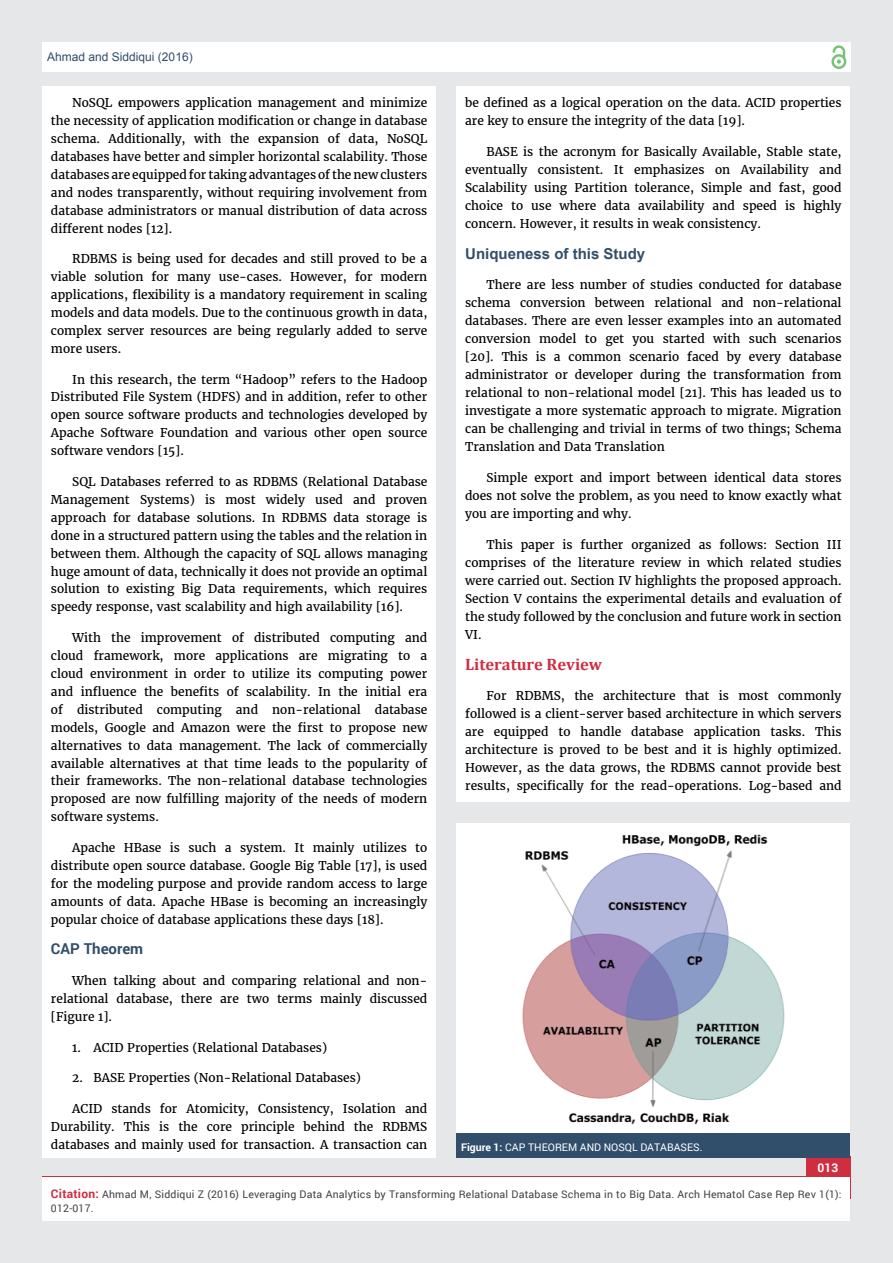
<style>
.page{position:relative;width:893px;height:1263px;background:#e6e7e8}
.page>*{position:absolute;margin:0;border:0;box-sizing:border-box;transform-origin:0 0}
.t1{font:700 16.5px "Cambria";color:#cf2e41}
.t2{font:700 15px "Arial";color:#314e6b}
.t3{font:700 15px "Roboto";color:#314e6b}
.t4{font:12px/18px "Merriweather";color:#000;text-align:justify}
.t5{font:12px "Arial";color:#314e6b}
.t6{font:700 12px "Roboto";color:#fff}
.t7{font:10.5px/13.5px "Roboto";letter-spacing:.02em;color:#414042}
.t8{font:10.5px "Roboto";color:#fff}
.s1{font-weight:700}
.s2{font-weight:700;font-size:12px;color:#cf2e41}
</style>
<div class="page">
<div style="left:42px;top:43px;width:808px;height:29px;background:#fff"></div>
<div style="left:831px;top:54px;width:15px;height:15px;border:2px solid #74c273;border-radius:50%"></div>
<svg style="left:831px;top:45px;width:15px;height:19px"></svg>
<div style="left:806px;top:1156px;width:44px;height:42px;background:#cf2e41"></div>
<div style="left:42px;top:1177px;width:808px;height:43px;background:#fff"></div>
<div style="left:42px;top:87px;width:394px;height:1071px;background:#fff"></div>
<div style="left:457px;top:87px;width:393px;height:715px;background:#fff"></div>
<div style="left:457px;top:823px;width:393px;height:310px;background:#fff"></div>
<div style="left:457px;top:1133px;width:393px;height:25px;background:#314e6b"></div>
<img style="left:522px;top:834px;width:263px;height:291px">
<p class="t5" style="left:47px;top:51px;width:147px">Ahmad and Siddiqui (2016)</p>
<p class="t4" style="left:51px;top:94px;width:378px;text-indent:21px">NoSQL empowers application management and minimize the necessity of application modification or change in database schema. Additionally, with the expansion of data, NoSQL databases have better and simpler horizontal scalability. Those databases are equipped for taking advantages of the new clusters and nodes transparently, without requiring involvement from database administrators or manual distribution of data across different nodes [12].</p>
<p class="t4" style="left:51px;top:250px;width:378px;text-indent:21px">RDBMS is being used for decades and still proved to be a viable solution for many use-cases. However, for modern applications, flexibility is a mandatory requirement in scaling models and data models. Due to the continuous growth in data, complex server resources are being regularly added to serve more users.</p>
<p class="t4" style="left:51px;top:370px;width:378px;text-indent:21px">In this research, the term “Hadoop” refers to the Hadoop Distributed File System (HDFS) and in addition, refer to other open source software products and technologies developed by Apache Software Foundation and various other open source software vendors [15].</p>
<p class="t4" style="left:51px;top:473px;width:378px;text-indent:21px">SQL Databases referred to as RDBMS (Relational Database Management Systems) is most widely used and proven approach for database solutions. In RDBMS data storage is done in a structured pattern using the tables and the relation in between them. Although the capacity of SQL allows managing huge amount of data, technically it does not provide an optimal solution to existing Big Data requirements, which requires speedy response, vast scalability and high availability [16].</p>
<p class="t4" style="left:51px;top:629px;width:378px;text-indent:21px">With the improvement of distributed computing and cloud framework, more applications are migrating to a cloud environment in order to utilize its computing power and influence the benefits of scalability. In the initial era of distributed computing and non-relational database models, Google and Amazon were the first to propose new alternatives to data management. The lack of commercially available alternatives at that time leads to the popularity of their frameworks. The non-relational database technologies proposed are now fulfilling majority of the needs of modern software systems.</p>
<p class="t4" style="left:51px;top:839px;width:378px;text-indent:21px">Apache HBase is such a system. It mainly utilizes to distribute open source database. Google Big Table [17], is used for the modeling purpose and provide random access to large amounts of data. Apache HBase is becoming an increasingly popular choice of database applications these days [18].</p>
<p class="t3" style="left:51px;top:939px;width:94px">CAP Theorem</p>
<p class="t4" style="left:51px;top:972px;width:378px;text-indent:21px">When talking about and comparing relational and non&shy;relational database, there are two terms mainly discussed [Figure 1].</p>
<p class="t4" style="left:72px;top:1038px;width:256px">1. ACID Properties (Relational Databases)</p>
<p class="t4" style="left:72px;top:1069px;width:290px">2. BASE Properties (Non-Relational Databases)</p>
<p class="t4" style="left:51px;top:1100px;width:378px;text-indent:21px">ACID stands for Atomicity, Consistency, Isolation and Durability. This is the core principle behind the RDBMS databases and mainly used for transaction. A transaction can</p>
<p class="t4" style="left:465px;top:94px;width:378px">be defined as a logical operation on the data. ACID properties are key to ensure the integrity of the data [19].</p>
<p class="t4" style="left:465px;top:143px;width:378px;text-indent:21px">BASE is the acronym for Basically Available, Stable state, eventually consistent. It emphasizes on Availability and Scalability using Partition tolerance, Simple and fast, good choice to use where data availability and speed is highly concern. However, it results in weak consistency.</p>
<p class="t2" style="left:465px;top:245px;width:182px">Uniqueness of this Study</p>
<p class="t4" style="left:465px;top:276px;width:378px;text-indent:21px">There are less number of studies conducted for database schema conversion between relational and non-relational databases. There are even lesser examples into an automated conversion model to get you started with such scenarios [20]. This is a common scenario faced by every database administrator or developer during the transformation from relational to non-relational model [21]. This has leaded us to investigate a more systematic approach to migrate. Migration can be challenging and trivial in terms of two things; Schema Translation and Data Translation</p>
<p class="t4" style="left:465px;top:469px;width:378px;text-indent:21px">Simple export and import between identical data stores does not solve the problem, as you need to know exactly what you are importing and why.</p>
<p class="t4" style="left:465px;top:536px;width:378px;text-indent:21px">This paper is further organized as follows: Section III comprises of the literature review in which related studies were carried out. Section IV highlights the proposed approach.<br>Section V contains the experimental details and evaluation of the study followed by the conclusion and future work in section VI.</p>
<h1 class="t1" style="left:465px;top:654px;width:138px">Literature Review</h1>
<p class="t4" style="left:465px;top:687px;width:378px;text-indent:21px">For RDBMS, the architecture that is most commonly followed is a client-server based architecture in which servers are equipped to handle database application tasks. This architecture is proved to be best and it is highly optimized.<br>However, as the data grows, the RDBMS cannot provide best results, specifically for the read-operations. Log-based and</p>
<p class="t8" style="left:461px;top:1140px;width:243px"><span class="s1">Figure 1:</span> CAP THEOREM AND NOSQL DATABASES.</p>
<p class="t6" style="left:817px;top:1159px;width:22px">013</p>
<p class="t7" style="left:51px;top:1188px;width:792px"><span class="s2">Citation:</span> Ahmad M, Siddiqui Z (2016) Leveraging Data Analytics by Transforming Relational Database Schema in to Big Data. Arch Hematol Case Rep Rev 1(1):<br>012-017.</p>
</div>
